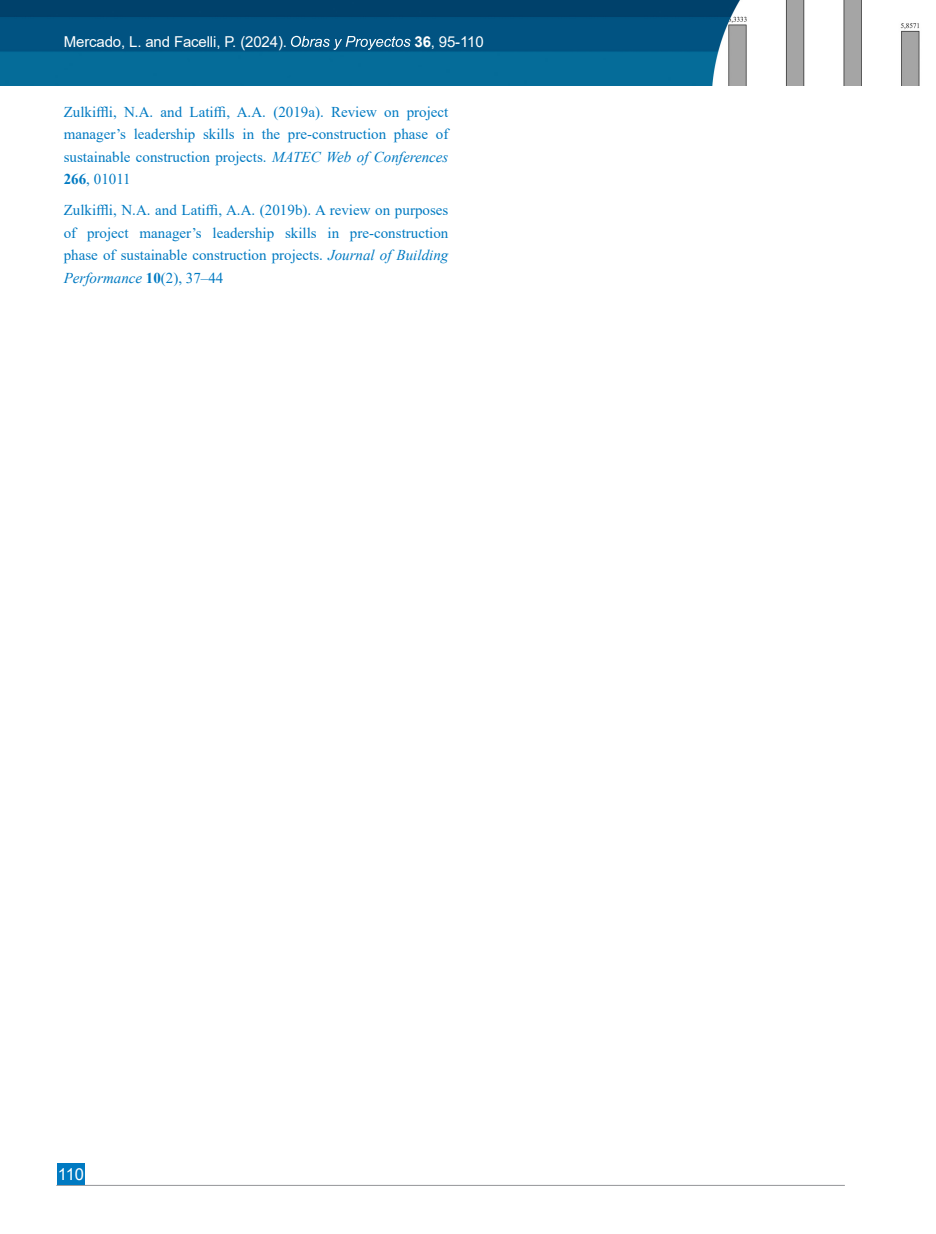
<style>
.page{position:relative;width:936px;height:1234px;background:#fff}
.page>*{position:absolute;margin:0;border:0;box-sizing:border-box;transform-origin:0 0}
.t1{font:16.5px "Arial";color:#fff}
.t2{font:15px/22.5px "Times New Roman";color:#007ac2;text-align:justify}
.t3{font:15px "Arial";letter-spacing:-.01em;color:#fff}
.s1{font-weight:700}
.s2{font-style:italic}
</style>
<div class="page">
<img style="left:0;top:0;width:920px;height:85px">
<hr style="left:56px;top:1184px;width:788px;height:1px;background:#939598">
<div style="left:57px;top:1163px;width:28px;height:21px;background:#007ac2"></div>
<svg style="left:291px;top:36px;width:119px;height:14px;background:#39799d"></svg>
<p class="t3" style="left:64px;top:31px;width:225px">Mercado, L. and Facelli, P. (2024).</p>
<p class="t3" style="left:414px;top:31px;width:71px"><span class="s1">36</span>, 95-110</p>
<p class="t2" style="left:64px;top:100px;width:386px">Zulkiffli, N.A. and Latiffi, A.A. (2019a). Review on project manager’s leadership skills in the pre-construction phase of sustainable construction projects. <span class="s2">MATEC Web of Conferences </span><span class="s1">266</span>, 01011</p>
<p class="t2" style="left:64px;top:198px;width:386px">Zulkiffli, N.A. and Latiffi, A.A. (2019b). A review on purposes of project manager’s leadership skills in pre-construction phase of sustainable construction projects. <span class="s2">Journal of Building Performance</span> <span class="s1">10</span>(2), 37–44</p>
<p class="t1" style="left:58px;top:1162px;width:28px">110</p>
</div>
